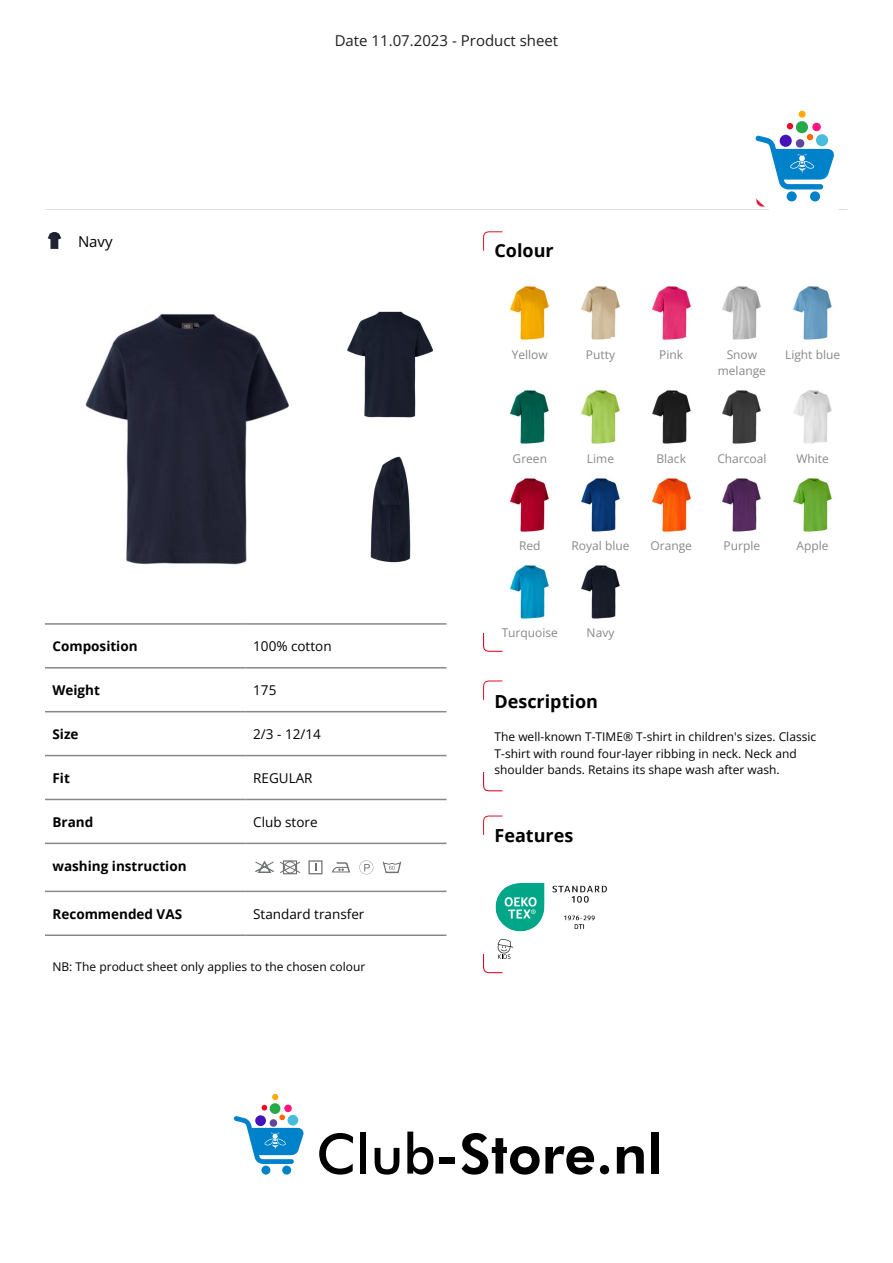
<style>
.page{position:relative;width:893px;height:1263px;background:#fff}
.page>*{position:absolute;margin:0;border:0;box-sizing:border-box;transform-origin:0 0}
.t1{font:700 18px "Open Sans";color:#000}
.t2{font:15px "Open Sans";color:#1f1f1f}
.t3{font:15px "Open Sans";color:#000}
.t4{font:700 13.5px "Open Sans";color:#000}
.t5{font:13.5px "Open Sans";color:#000}
.t6{font:12px/16.4px "Open Sans";color:#000}
.t7{font:12px/16.4px "Open Sans";color:#888;text-align:center}
</style>
<div class="page">
<img style="left:47px;top:232px;width:15px;height:17px">
<img style="left:85px;top:314px;width:204px;height:251px">
<img style="left:347px;top:311px;width:87px;height:107px">
<img style="left:370px;top:456px;width:41px;height:107px">
<hr style="left:45px;top:623px;width:201px;height:2px;background:#888">
<hr style="left:246px;top:623px;width:200px;height:2px;background:#888">
<hr style="left:45px;top:667px;width:201px;height:1px;background:#888">
<hr style="left:246px;top:667px;width:200px;height:1px;background:#888">
<hr style="left:45px;top:711px;width:201px;height:1px;background:#888">
<hr style="left:246px;top:711px;width:200px;height:1px;background:#888">
<hr style="left:45px;top:755px;width:201px;height:1px;background:#888">
<hr style="left:246px;top:755px;width:200px;height:1px;background:#888">
<hr style="left:45px;top:799px;width:201px;height:1px;background:#888">
<hr style="left:246px;top:799px;width:200px;height:1px;background:#888">
<hr style="left:45px;top:843px;width:201px;height:1px;background:#888">
<hr style="left:246px;top:843px;width:200px;height:1px;background:#888">
<svg style="left:255px;top:861px;width:19px;height:12px"></svg>
<svg style="left:280px;top:860px;width:20px;height:14px"></svg>
<svg style="left:308px;top:860px;width:14px;height:14px"></svg>
<svg style="left:332px;top:862px;width:18px;height:10px"></svg>
<svg style="left:359px;top:860px;width:14px;height:14px"></svg>
<svg style="left:383px;top:862px;width:18px;height:11px"></svg>
<hr style="left:45px;top:891px;width:201px;height:1px;background:#888">
<hr style="left:246px;top:891px;width:200px;height:1px;background:#888">
<hr style="left:45px;top:934px;width:201px;height:2px;background:#888">
<hr style="left:246px;top:934px;width:200px;height:2px;background:#888">
<svg style="left:483px;top:231px;width:20px;height:20px"></svg>
<img style="left:509px;top:285px;width:42px;height:55px">
<img style="left:581px;top:286px;width:39px;height:54px">
<img style="left:652px;top:285px;width:42px;height:55px">
<img style="left:722px;top:286px;width:39px;height:54px">
<img style="left:793px;top:286px;width:39px;height:54px">
<img style="left:509px;top:390px;width:40px;height:54px">
<img style="left:580px;top:390px;width:40px;height:54px">
<img style="left:652px;top:390px;width:39px;height:54px">
<img style="left:722px;top:390px;width:39px;height:54px">
<img style="left:793px;top:390px;width:39px;height:54px">
<img style="left:510px;top:478px;width:40px;height:54px">
<img style="left:581px;top:478px;width:39px;height:54px">
<img style="left:651px;top:478px;width:41px;height:54px">
<img style="left:722px;top:478px;width:39px;height:54px">
<img style="left:793px;top:478px;width:39px;height:54px">
<img style="left:509px;top:565px;width:41px;height:54px">
<img style="left:581px;top:565px;width:39px;height:54px">
<svg style="left:483px;top:633px;width:20px;height:19px"></svg>
<svg style="left:483px;top:680px;width:20px;height:20px"></svg>
<svg style="left:483px;top:773px;width:20px;height:19px"></svg>
<svg style="left:483px;top:815px;width:20px;height:20px"></svg>
<img style="left:495px;top:883px;width:112px;height:49px">
<svg style="left:483px;top:939px;width:30px;height:35px"></svg>
<div style="left:787px;top:191px;width:10px;height:10px;background:#0082ca;border-radius:50%"></div>
<div style="left:810px;top:191px;width:10px;height:10px;background:#0082ca;border-radius:50%"></div>
<div style="left:799px;top:111px;width:7px;height:7px;background:#ffa801;border-radius:50%"></div>
<svg style="left:796px;top:121px;width:12px;height:12px"></svg>
<svg style="left:755px;top:123px;width:79px;height:66px"></svg>
<div style="left:261px;top:1165px;width:9px;height:9px;background:#0082ca;border-radius:50%"></div>
<div style="left:282px;top:1165px;width:9px;height:9px;background:#0082ca;border-radius:50%"></div>
<svg style="left:319px;top:1133px;width:34px;height:41px"></svg>
<div style="left:360px;top:1131px;width:6px;height:42px;background:#000"></div>
<svg style="left:375px;top:1148px;width:24px;height:26px"></svg>
<svg style="left:407px;top:1131px;width:26px;height:43px"></svg>
<div style="left:440px;top:1157px;width:15px;height:7px;background:#000"></div>
<svg style="left:462px;top:1133px;width:132px;height:41px"></svg>
<svg style="left:600px;top:1165px;width:9px;height:9px"></svg>
<svg style="left:617px;top:1146px;width:27px;height:27px"></svg>
<div style="left:651px;top:1131px;width:8px;height:42px;background:#000"></div>
<svg style="left:234px;top:1094px;width:70px;height:70px"></svg>
<p class="t3" style="left:78px;top:231px;width:36px">Navy</p>
<p class="t2" style="left:335px;top:30px;width:225px">Date 11.07.2023 - Product sheet</p>
<h1 class="t1" style="left:494px;top:238px;width:61px">Colour</h1>
<p class="t7" style="left:512px;top:346px;width:38px">Yellow</p>
<p class="t7" style="left:586px;top:346px;width:31px">Putty</p>
<p class="t7" style="left:659px;top:346px;width:25px">Pink</p>
<p class="t7" style="left:718px;top:346px;width:50px">Snow melange</p>
<p class="t7" style="left:785px;top:346px;width:57px">Light blue</p>
<p class="t7" style="left:513px;top:450px;width:36px">Green</p>
<p class="t7" style="left:587px;top:450px;width:29px">Lime</p>
<p class="t7" style="left:656px;top:450px;width:31px">Black</p>
<p class="t7" style="left:717px;top:450px;width:51px">Charcoal</p>
<p class="t7" style="left:796px;top:450px;width:34px">White</p>
<p class="t7" style="left:519px;top:537px;width:23px">Red</p>
<p class="t7" style="left:571px;top:537px;width:60px">Royal blue</p>
<p class="t7" style="left:650px;top:537px;width:43px">Orange</p>
<p class="t7" style="left:724px;top:537px;width:38px">Purple</p>
<p class="t7" style="left:797px;top:537px;width:34px">Apple</p>
<p class="t4" style="left:52px;top:637px;width:87px">Composition</p>
<p class="t5" style="left:253px;top:637px;width:80px">100% cotton</p>
<p class="t4" style="left:52px;top:680px;width:49px">Weight</p>
<p class="t5" style="left:253px;top:681px;width:25px">175</p>
<p class="t4" style="left:52px;top:724px;width:28px">Size</p>
<p class="t5" style="left:253px;top:725px;width:69px">2/3 - 12/14</p>
<p class="t4" style="left:52px;top:768px;width:19px">Fit</p>
<p class="t5" style="left:253px;top:769px;width:61px">REGULAR</p>
<p class="t4" style="left:52px;top:812px;width:42px">Brand</p>
<p class="t5" style="left:253px;top:812px;width:66px">Club store</p>
<p class="t4" style="left:52px;top:856px;width:136px">washing instruction</p>
<p class="t4" style="left:52px;top:904px;width:131px">Recommended VAS</p>
<p class="t5" style="left:253px;top:904px;width:113px">Standard transfer</p>
<p class="t6" style="left:52px;top:958px;width:314px">NB: The product sheet only applies to the chosen colour</p>
<p class="t7" style="left:502px;top:624px;width:58px">Turquoise</p>
<p class="t7" style="left:587px;top:624px;width:29px">Navy</p>
<h1 class="t1" style="left:494px;top:689px;width:105px">Description</h1>
<p class="t6" style="left:494px;top:728px;width:323px">The well-known T-TIME® T-shirt in children's sizes. Classic<br>T-shirt with round four-layer ribbing in neck. Neck and shoulder bands. Retains its shape wash after wash.</p>
<h1 class="t1" style="left:494px;top:822px;width:80px">Features</h1>
</div>
